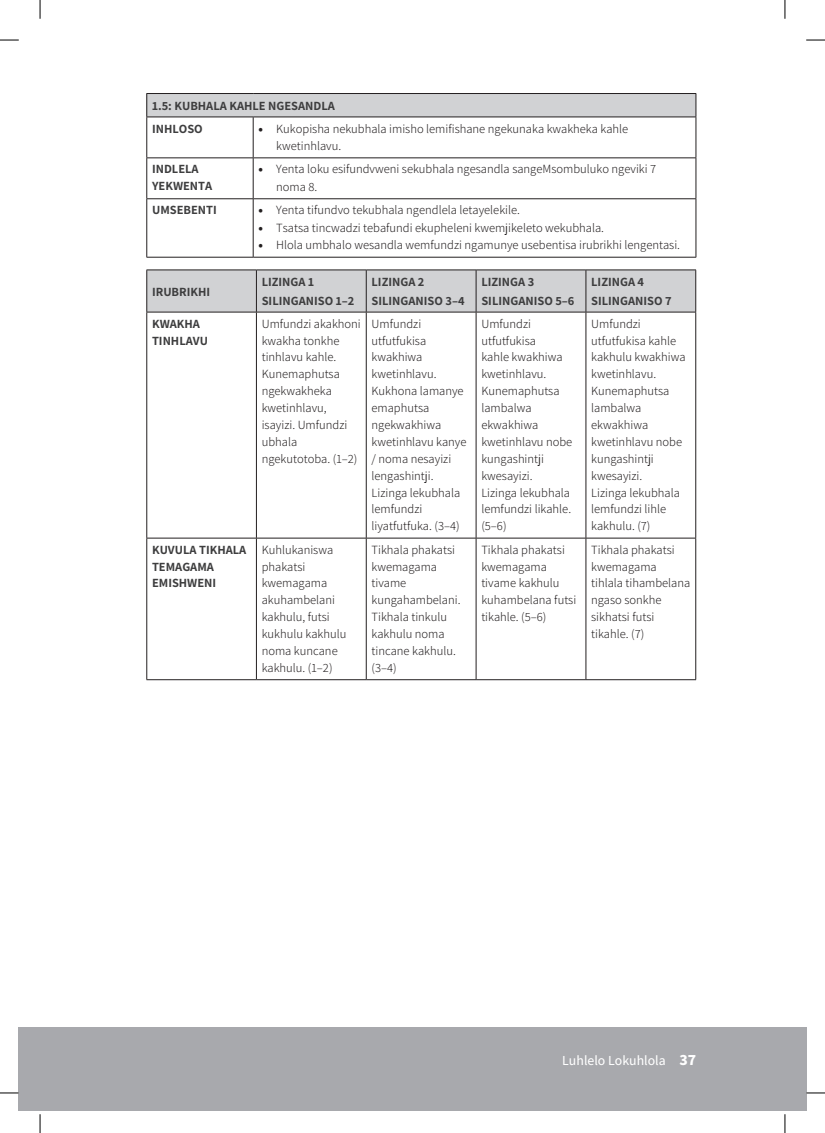
<style>
.page{position:relative;width:825px;height:1133px;background:#fff}
.page>*{position:absolute;margin:0;border:0;box-sizing:border-box;transform-origin:0 0}
.t1{font:500 13.75px "Assistant";color:#fff}
.t2{font:300 12.5px/16.9px "Assistant";color:#231f20}
.t3{font:700 12.5px/16.9px "Assistant";color:#3e3e3f}
.s1{font-weight:800}
.s2{font-family:"Noto Sans JP";font-weight:900}
</style>
<div class="page">
<div style="left:40px;top:1027px;width:765px;height:83px;background:#a8a9ad"></div>
<div style="left:19px;top:1027px;width:21px;height:83px;background:#a8a9ad"></div>
<div style="left:147px;top:93px;width:548px;height:24px;background:#d1d2d4"></div>
<svg style="left:147px;top:118px;width:548px;height:139px"></svg>
<svg style="left:695px;top:94px;width:1px;height:23px"></svg>
<hr style="left:253px;top:117px;width:1px;height:40px;background:#231f20">
<hr style="left:695px;top:117px;width:1px;height:40px;background:#231f20">
<hr style="left:146px;top:117px;width:1px;height:40px;background:#231f20">
<hr style="left:146px;top:157px;width:107px;height:1px;background:#231f20">
<hr style="left:146px;top:158px;width:1px;height:40px;background:#231f20">
<hr style="left:146px;top:199px;width:1px;height:58px;background:#231f20">
<hr style="left:146px;top:93px;width:107px;height:1px;background:#231f20">
<svg style="left:146px;top:94px;width:1px;height:23px"></svg>
<hr style="left:253px;top:93px;width:443px;height:1px;background:#231f20">
<hr style="left:146px;top:117px;width:107px;height:1px;background:#231f20">
<hr style="left:253px;top:117px;width:443px;height:1px;background:#231f20">
<hr style="left:253px;top:157px;width:443px;height:1px;background:#231f20">
<hr style="left:253px;top:158px;width:1px;height:40px;background:#231f20">
<hr style="left:695px;top:158px;width:1px;height:40px;background:#231f20">
<hr style="left:146px;top:198px;width:107px;height:1px;background:#231f20">
<hr style="left:253px;top:198px;width:443px;height:1px;background:#231f20">
<hr style="left:253px;top:199px;width:1px;height:58px;background:#231f20">
<hr style="left:695px;top:199px;width:1px;height:58px;background:#231f20">
<hr style="left:146px;top:257px;width:107px;height:1px;background:#231f20">
<hr style="left:253px;top:257px;width:443px;height:1px;background:#231f20">
<div style="left:147px;top:270px;width:548px;height:42px;background:#d1d2d4"></div>
<svg style="left:147px;top:313px;width:548px;height:366px"></svg>
<hr style="left:366px;top:270px;width:1px;height:42px;background:#231f20">
<hr style="left:475px;top:270px;width:1px;height:42px;background:#231f20">
<hr style="left:146px;top:312px;width:1px;height:226px;background:#231f20">
<hr style="left:695px;top:312px;width:1px;height:226px;background:#231f20">
<hr style="left:146px;top:538px;width:1px;height:141px;background:#231f20">
<hr style="left:695px;top:538px;width:1px;height:141px;background:#231f20">
<hr style="left:585px;top:270px;width:1px;height:42px;background:#231f20">
<hr style="left:256px;top:270px;width:1px;height:42px;background:#231f20">
<hr style="left:146px;top:269px;width:110px;height:1px;background:#231f20">
<hr style="left:146px;top:270px;width:1px;height:42px;background:#231f20">
<hr style="left:256px;top:269px;width:110px;height:1px;background:#231f20">
<hr style="left:366px;top:269px;width:110px;height:1px;background:#231f20">
<hr style="left:476px;top:269px;width:109px;height:1px;background:#231f20">
<hr style="left:585px;top:269px;width:110px;height:1px;background:#231f20">
<hr style="left:695px;top:270px;width:1px;height:42px;background:#231f20">
<hr style="left:146px;top:312px;width:110px;height:1px;background:#231f20">
<hr style="left:256px;top:312px;width:110px;height:1px;background:#231f20">
<hr style="left:256px;top:312px;width:1px;height:226px;background:#231f20">
<hr style="left:366px;top:312px;width:110px;height:1px;background:#231f20">
<hr style="left:476px;top:312px;width:109px;height:1px;background:#231f20">
<hr style="left:585px;top:312px;width:110px;height:1px;background:#231f20">
<hr style="left:146px;top:679px;width:110px;height:1px;background:#231f20">
<hr style="left:256px;top:679px;width:110px;height:1px;background:#231f20">
<hr style="left:366px;top:679px;width:110px;height:1px;background:#231f20">
<hr style="left:476px;top:679px;width:109px;height:1px;background:#231f20">
<hr style="left:585px;top:679px;width:110px;height:1px;background:#231f20">
<hr style="left:366px;top:312px;width:1px;height:226px;background:#231f20">
<hr style="left:475px;top:312px;width:1px;height:226px;background:#231f20">
<hr style="left:585px;top:312px;width:1px;height:226px;background:#231f20">
<hr style="left:146px;top:538px;width:110px;height:1px;background:#231f20">
<hr style="left:256px;top:538px;width:110px;height:1px;background:#231f20">
<hr style="left:256px;top:538px;width:1px;height:141px;background:#231f20">
<hr style="left:366px;top:538px;width:110px;height:1px;background:#231f20">
<hr style="left:366px;top:538px;width:1px;height:141px;background:#231f20">
<hr style="left:476px;top:538px;width:109px;height:1px;background:#231f20">
<hr style="left:475px;top:538px;width:1px;height:141px;background:#231f20">
<hr style="left:585px;top:538px;width:110px;height:1px;background:#231f20">
<hr style="left:585px;top:538px;width:1px;height:141px;background:#231f20">
<svg style="left:0;top:39px;width:19px;height:2px"></svg>
<svg style="left:806px;top:39px;width:18px;height:2px"></svg>
<svg style="left:0;top:1092px;width:19px;height:1px"></svg>
<svg style="left:805px;top:1092px;width:19px;height:1px"></svg>
<svg style="left:39px;top:0;width:2px;height:19px"></svg>
<svg style="left:39px;top:1114px;width:2px;height:18px"></svg>
<svg style="left:784px;top:0;width:1px;height:19px"></svg>
<svg style="left:784px;top:1114px;width:1px;height:18px"></svg>
<p class="t3" style="left:152px;top:94px;width:184px;line-height:22.8px">1.5: KUBHALA KAHLE NGESANDLA<br>INHLOSO</p>
<p class="t2" style="left:276px;top:119px;width:353px;line-height:17.5px;text-indent:-18px"><span class="s1">•</span> Kukopisha nekubhala imisho lemifishane ngekunaka kwakheka kahle kwetinhlavu.</p>
<p class="t3" style="left:152px;top:160px;width:62px">INDLELA<br>YEKWENTA</p>
<p class="t2" style="left:276px;top:160px;width:381px;line-height:17.5px;text-indent:-18px"><span class="s1">•</span> Yenta loku esifundvweni sekubhala ngesandla sangeMsombuluko ngeviki 7 noma 8.</p>
<p class="t3" style="left:152px;top:201px;width:66px">UMSEBENTI</p>
<p class="t2" style="left:258px;top:201px;width:263px"><span class="s1">•</span> Yenta tifundvo tekubhala ngendlela letayelekile.</p>
<p class="t2" style="left:258px;top:219px;width:347px"><span class="s1">•</span> Tsatsa tincwadzi tebafundi ekupheleni kwemjikeleto wekubhala.</p>
<p class="t2" style="left:258px;top:236px;width:423px"><span class="s1">•</span> Hlola umbhalo wesandla wemfundzi ngamunye usebentisa irubrikhi lengentasi.</p>
<p class="t3" style="left:152px;top:282px;width:60px">IRUBRIKHI</p>
<p class="t3" style="left:261px;top:272px;width:94px;line-height:18.8px">LIZINGA 1<br>SILINGANISO 1–2</p>
<p class="t3" style="left:371px;top:272px;width:94px;line-height:18.8px">LIZINGA 2<br>SILINGANISO 3–4</p>
<p class="t3" style="left:481px;top:272px;width:94px;line-height:18.8px">LIZINGA 3<br>SILINGANISO 5–6</p>
<p class="t3" style="left:591px;top:272px;width:82px;line-height:18.8px">LIZINGA 4<br>SILINGANISO 7</p>
<p class="t3" style="left:152px;top:314px;width:57px">KWAKHA<br>TINHLAVU</p>
<p class="t2" style="left:261px;top:314px;width:101px">Umfundzi akakhoni kwakha tonkhe tinhlavu kahle.<br>Kunemaphutsa ngekwakheka kwetinhlavu, isayizi. Umfundzi ubhala ngekutotoba. (1–2)</p>
<p class="t2" style="left:371px;top:314px;width:96px">Umfundzi utfutfukisa kwakhiwa kwetinhlavu.<br>Kukhona lamanye emaphutsa ngekwakhiwa kwetinhlavu kanye / noma nesayizi lengashintji.<br>Lizinga lekubhala lemfundzi liyatfutfuka. (3–4)</p>
<p class="t2" style="left:481px;top:314px;width:92px">Umfundzi utfutfukisa<br>kahle kwakhiwa kwetinhlavu.<br>Kunemaphutsa lambalwa ekwakhiwa kwetinhlavu nobe kungashintji kwesayizi.<br>Lizinga lekubhala lemfundzi likahle. (5–6)</p>
<p class="t2" style="left:591px;top:314px;width:96px">Umfundzi utfutfukisa kahle kakhulu kwakhiwa kwetinhlavu.<br>Kunemaphutsa lambalwa ekwakhiwa kwetinhlavu nobe kungashintji kwesayizi.<br>Lizinga lekubhala lemfundzi lihle kakhulu. (7)</p>
<p class="t3" style="left:152px;top:540px;width:96px">KUVULA TIKHALA<br>TEMAGAMA<br>EMISHWENI</p>
<p class="t2" style="left:261px;top:540px;width:86px">Kuhlukaniswa phakatsi kwemagama akuhambelani kakhulu, futsi kukhulu kakhulu noma kuncane kakhulu. (1–2)</p>
<p class="t2" style="left:371px;top:540px;width:90px">Tikhala phakatsi kwemagama tivame kungahambelani.<br>Tikhala tinkulu kakhulu noma tincane kakhulu. (3–4)</p>
<p class="t2" style="left:481px;top:540px;width:96px">Tikhala phakatsi kwemagama tivame kakhulu kuhambelana futsi tikahle. (5–6)</p>
<p class="t2" style="left:591px;top:540px;width:101px">Tikhala phakatsi kwemagama tihlala tihambelana ngaso sonkhe sikhatsi futsi tikahle. (7)</p>
<p class="t1" style="left:562px;top:1050px;width:135px">Luhlelo Lokuhlola <span class="s2">37</span></p>
</div>
